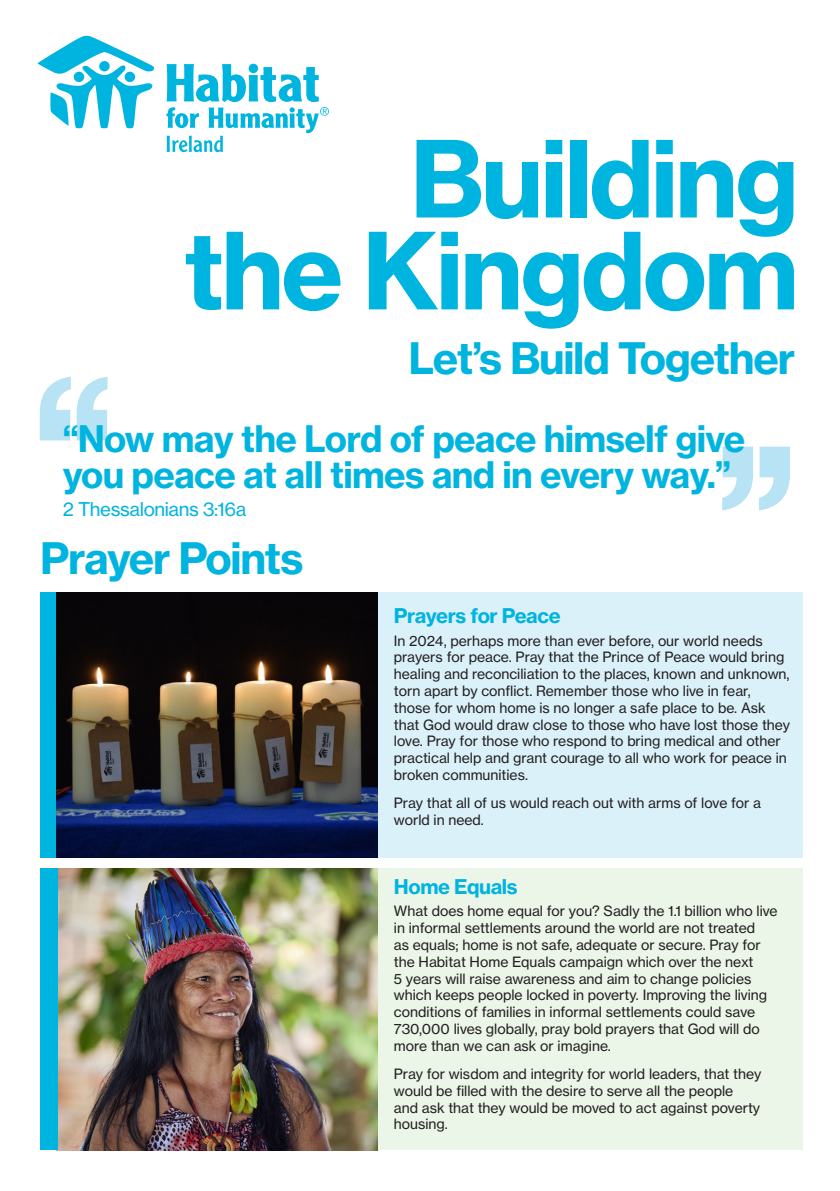
<style>
.page{position:relative;width:840px;height:1191px;background:#fff}
.page>*{position:absolute;margin:0;border:0;box-sizing:border-box;transform-origin:0 0}
.t1{font:104.4px "N Haas Grotesk TX Pro 75 Bd";letter-spacing:-.03em;color:#00b4e0}
.t2{font:42.8px "N Haas Grotesk TX Pro 75 Bd";letter-spacing:-.03em;color:#00b4e0}
.t3{font:36px/36px "N Haas Grotesk TX Pro 75 Bd";letter-spacing:-.02em;color:#00b4e0}
.t4{font:20px "N Haas Grotesk TX Pro 75 Bd";letter-spacing:-.02em;color:#00b4e0}
.t5{font:18.8px "N Haas Grotesk TX Pro 55 Rg";letter-spacing:-.02em;color:#00b4e0}
.t6{font:14px/16.8px "N Haas Grotesk TX Pro 55 Rg";color:#231f20}
</style>
<div class="page">
<div style="left:377px;top:592px;width:425px;height:265px;background:#daf1f9"></div>
<div style="left:40px;top:592px;width:17px;height:265px;background:#00b4e0"></div>
<div style="left:377px;top:869px;width:425px;height:281px;background:#ebf5e8"></div>
<img style="left:57px;top:869px;width:320px;height:281px">
<div style="left:40px;top:869px;width:17px;height:281px;background:#00b4e0"></div>
<img style="left:57px;top:592px;width:320px;height:265px">
<svg style="left:722px;top:446px;width:67px;height:64px"></svg>
<svg style="left:40px;top:377px;width:67px;height:63px"></svg>
<svg style="left:37px;top:35px;width:117px;height:93px"></svg>
<svg style="left:166px;top:64px;width:163px;height:88px"></svg>
<p class="t1" style="left:409px;top:113px;width:390px">Building</p>
<p class="t1" style="left:183px;top:205px;width:616px">the Kingdom</p>
<p class="t2" style="left:408px;top:331px;width:388px">Let’s Build Together</p>
<p class="t3" style="left:63px;top:421px;width:683px">“Now may the Lord of peace himself give you peace at all times and in every way.”</p>
<p class="t5" style="left:63px;top:497px;width:185px">2 Thessalonians 3:16a</p>
<p class="t2" style="left:40px;top:531px;width:264px">Prayer Points</p>
<p class="t4" style="left:393px;top:603px;width:168px">Prayers for Peace</p>
<p class="t6" style="left:393px;top:632px;width:397px">In 2024, perhaps more than ever before, our world needs prayers for peace. Pray that the Prince of Peace would bring healing and reconciliation to the places, known and unknown, torn apart by conflict. Remember those who live in fear, those for whom home is no longer a safe place to be. Ask that God would draw close to those who have lost those they love. Pray for those who respond to bring medical and other practical help and grant courage to all who work for peace in broken communities.</p>
<p class="t6" style="left:393px;top:794px;width:368px">Pray that all of us would reach out with arms of love for a world in need.</p>
<p class="t4" style="left:393px;top:874px;width:125px">Home Equals</p>
<p class="t6" style="left:393px;top:902px;width:385px">What does home equal for you? Sadly the 1.1 billion who live in informal settlements around the world are not treated<br>as equals; home is not safe, adequate or secure. Pray for the Habitat Home Equals campaign which over the next<br>5 years will raise awareness and aim to change policies which keeps people locked in poverty. Improving the living conditions of families in informal settlements could save 730,000 lives globally, pray bold prayers that God will do more than we can ask or imagine.</p>
<p class="t6" style="left:393px;top:1065px;width:369px">Pray for wisdom and integrity for world leaders, that they would be filled with the desire to serve all the people<br>and ask that they would be moved to act against poverty housing.</p>
</div>
